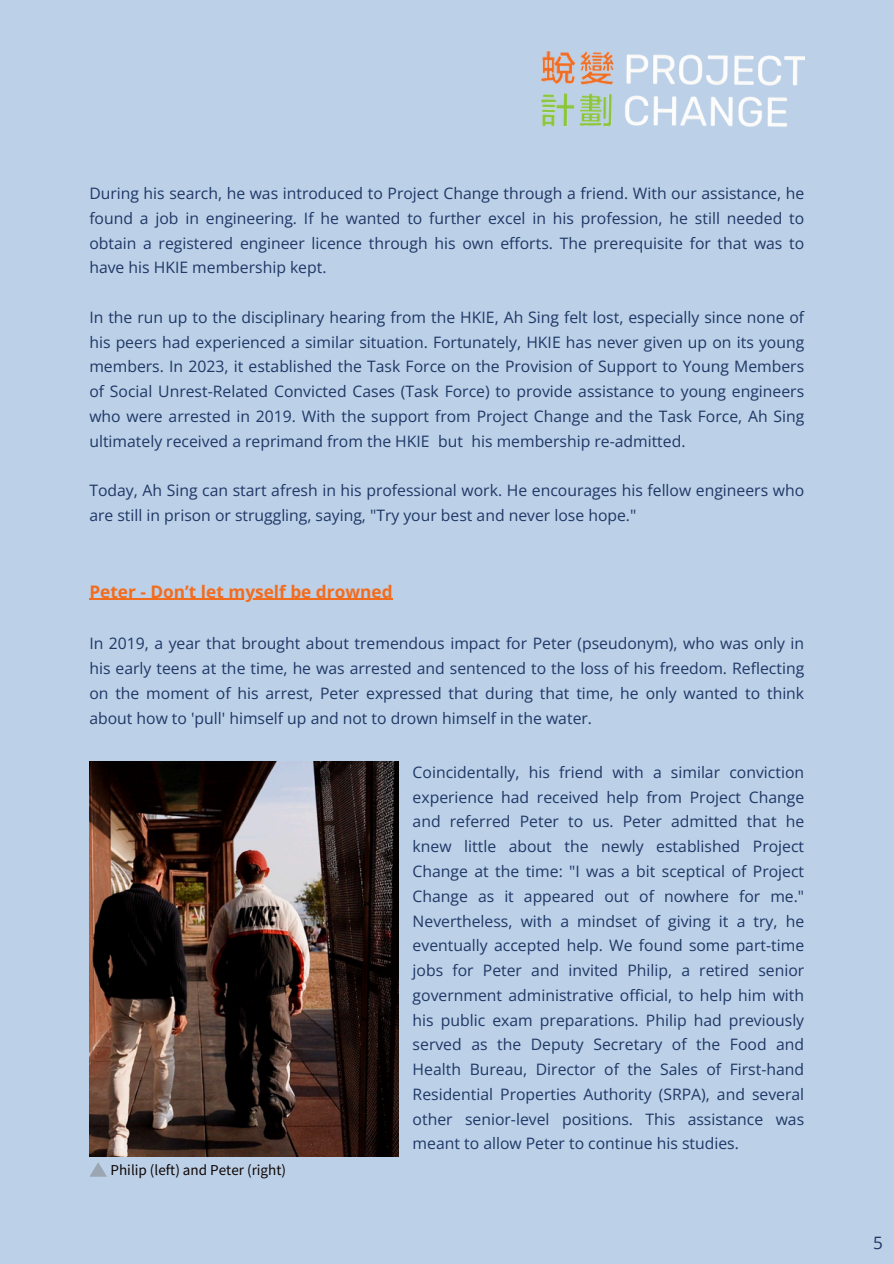
<style>
.page{position:relative;width:894px;height:1264px;background:#fff}
.page>*{position:absolute;margin:0;border:0;box-sizing:border-box;transform-origin:0 0}
.t1{font:700 17.25px "Open Sans";color:#f26c1e}
.t2{font:17.1px "Open Sans";color:#1f3866}
.t3{font:15.75px/24.8px "Open Sans";color:#1f3866;text-align:justify}
.t4{font:13.5px "Noto Sans TC";color:#0d0504}
</style>
<div class="page">
<div style="left:0;top:0;width:893px;height:1263px;background:#bcd0e7"></div>
<hr style="left:89px;top:598px;width:303px;height:2px;background:#f26c1e">
<img style="left:541px;top:51px;width:263px;height:76px">
<img style="left:89px;top:762px;width:309px;height:394px">
<svg style="left:90px;top:1162px;width:17px;height:14px"></svg>
<h2 class="t3" style="left:89px;top:181px;width:716px">During his search, he was introduced to Project Change through a friend. With our assistance, he found a job in engineering. If he wanted to further excel in his profession, he still needed to obtain a registered engineer licence through his own efforts. The prerequisite for that was to have his HKIE membership kept.</h2>
<h2 class="t3" style="left:89px;top:304px;width:716px">In the run up to the disciplinary hearing from the HKIE, Ah Sing felt lost, especially since none of his peers had experienced a similar situation. Fortunately, HKIE has never given up on its young members. In 2023, it established the Task Force on the Provision of Support to Young Members of Social Unrest-Related Convicted Cases (Task Force) to provide assistance to young engineers who were arrested in 2019. With the support from Project Change and the Task Force, Ah Sing ultimately received a reprimand from the HKIE but his membership re-admitted.</h2>
<h1 class="t3" style="left:89px;top:478px;width:716px">Today, Ah Sing can start afresh in his professional work. He encourages his fellow engineers who are still in prison or struggling, saying, "Try your best and never lose hope."</h1>
<h2 class="t1" style="left:89px;top:579px;width:305px">Peter - Don’t let myself be drowned</h2>
<p class="t3" style="left:89px;top:631px;width:716px">In 2019, a year that brought about tremendous impact for Peter (pseudonym), who was only in his early teens at the time, he was arrested and sentenced to the loss of his freedom. Reflecting on the moment of his arrest, Peter expressed that during that time, he only wanted to think about how to 'pull' himself up and not to drown himself in the water.</p>
<p class="t4" style="left:110px;top:1159px;width:177px">Philip (left) and Peter (right)</p>
<h2 class="t3" style="left:412px;top:759px;width:393px">Coincidentally, his friend with a similar conviction experience had received help from Project Change and referred Peter to us. Peter admitted that he knew little about the newly established Project Change at the time: "I was a bit sceptical of Project Change as it appeared out of nowhere for me." Nevertheless, with a mindset of giving it a try, he eventually accepted help. We found some part-time jobs for Peter and invited Philip, a retired senior government administrative official, to help him with his public exam preparations. Philip had previously served as the Deputy Secretary of the Food and Health Bureau, Director of the Sales of First-hand Residential Properties Authority (SRPA), and several other senior-level positions. This assistance was meant to allow Peter to continue his studies.</h2>
<p class="t2" style="left:872px;top:1230px;width:11px">5</p>
</div>
